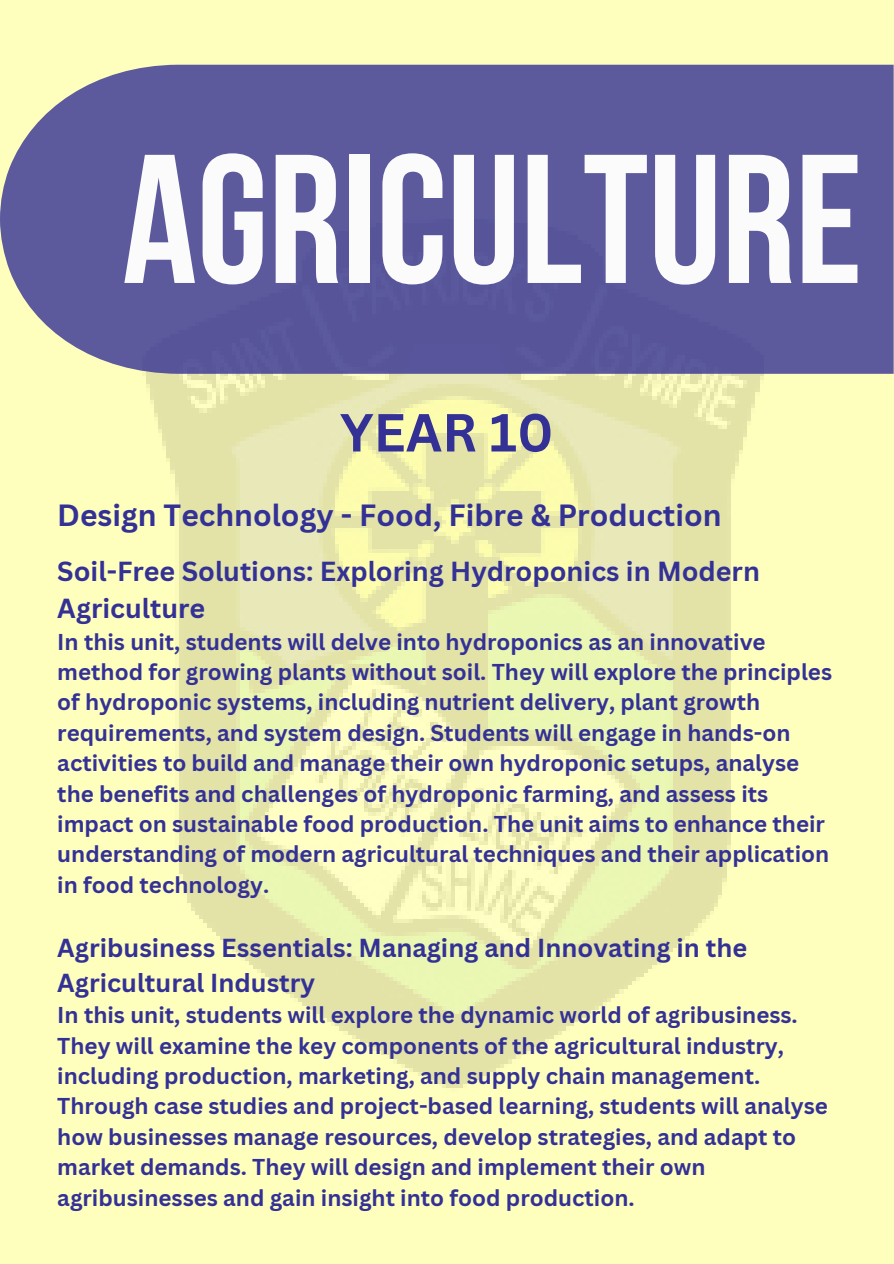
<style>
.page{position:relative;width:894px;height:1264px;background:#fff}
.page>*{position:absolute;margin:0;border:0;box-sizing:border-box;transform-origin:0 0}
.t1{font:183px "Bebas Neue Cyrillic";color:#fbfbfb}
.t2{font:700 52.35px "Canva Sans";color:#343196}
.t3{font:700 29.85px "Canva Sans";color:#343196}
.t4{font:700 26.85px/37.2px "Canva Sans";color:#343196}
.t5{font:700 25.35px/34.8px "Canva Sans";color:#343196}
.t6{font:700 22.35px/30.3px "Canva Sans";color:#343196}
</style>
<div class="page">
<div style="left:0;top:0;width:893px;height:1263px;background:#ffffbd"></div>
<img style="left:146px;top:374px;width:618px;height:714px">
<div style="left:0;top:65px;width:893px;height:309px;background:#5c5a9d"></div>
<h1 class="t1" style="left:122px;top:146px;width:741px">aGRICULTURE</h1>
<p class="t2" style="left:340px;top:395px;width:215px">YEAR 10</p>
<h2 class="t3" style="left:57px;top:494px;width:665px">Design Technology - Food, Fibre &amp; Production</h2>
<h3 class="t4" style="left:57px;top:552px;width:704px">Soil-Free Solutions: Exploring Hydroponics in Modern<br>Agriculture</h3>
<p class="t6" style="left:57px;top:625px;width:776px">In this unit, students will delve into hydroponics as an innovative method for growing plants without soil. They will explore the principles of hydroponic systems, including nutrient delivery, plant growth requirements, and system design. Students will engage in hands-on activities to build and manage their own hydroponic setups, analyse the benefits and challenges of hydroponic farming, and assess its impact on sustainable food production. The unit aims to enhance their understanding of modern agricultural techniques and their application in food technology.</p>
<p class="t5" style="left:57px;top:929px;width:691px">Agribusiness Essentials: Managing and Innovating in the<br>Agricultural Industry</p>
<p class="t6" style="left:57px;top:999px;width:772px">In this unit, students will explore the dynamic world of agribusiness.<br>They will examine the key components of the agricultural industry, including production, marketing, and supply chain management.<br>Through case studies and project-based learning, students will analyse how businesses manage resources, develop strategies, and adapt to market demands. They will design and implement their own agribusinesses and gain insight into food production.</p>
</div>
